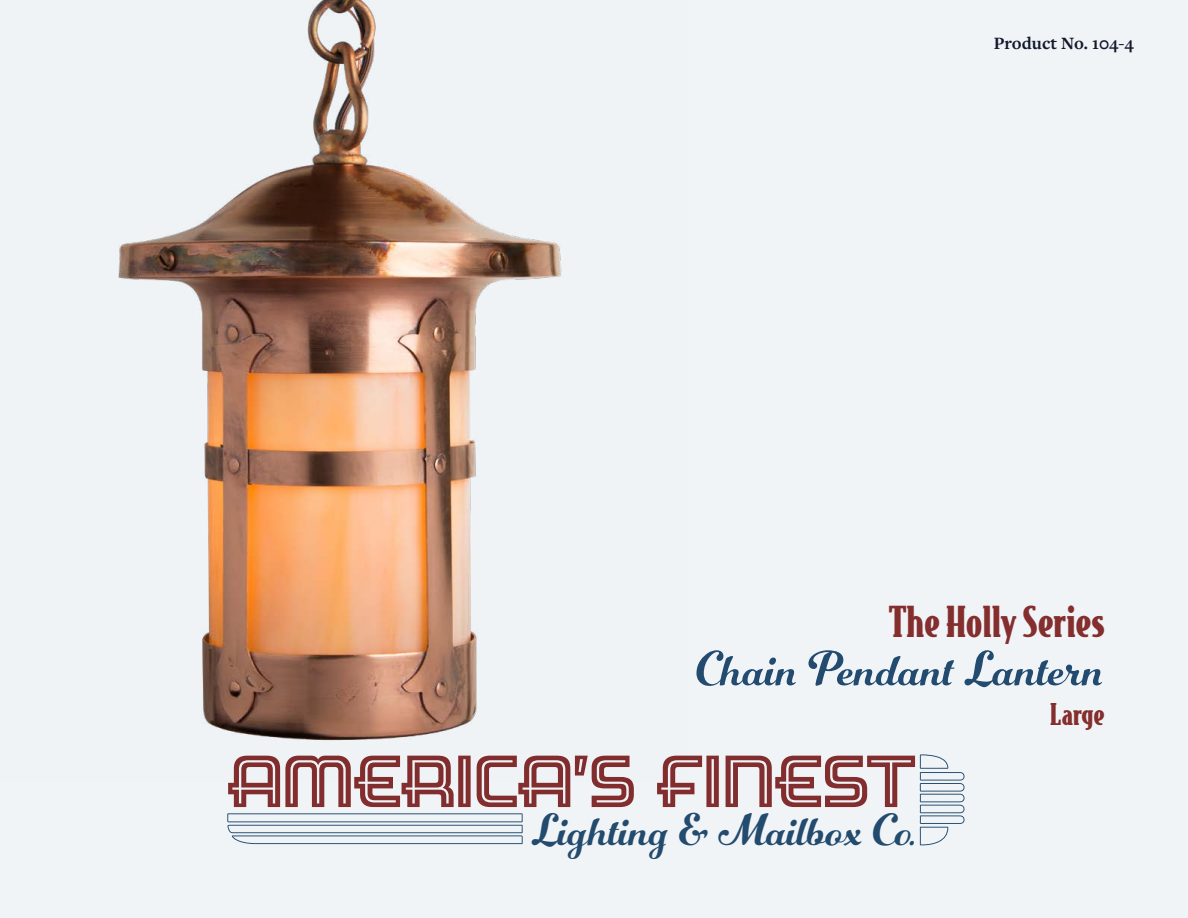
<style>
.page{position:relative;width:1188px;height:918px;background:#f1f4f7}
.page>*{position:absolute;margin:0;border:0;box-sizing:border-box;transform-origin:0 0}
.t1{font:70.8px "Hotel";letter-spacing:-.005em;color:#832e2e}
.t2{font:51px "Number Five Smooth";color:#224b6f}
.t3{font:46.95px "Number Five Smooth";color:#224b6e}
.t4{font:900 40.5px "Bodega Serif";color:#842e2e}
.t5{font:900 28.5px "Bodega Serif";color:#842e2e}
.t6{font:700 18px "Freight Text Pro";color:#131a2d}
</style>
<div class="page">
<svg style="left:227px;top:813px;width:296px;height:31px"></svg>
<svg style="left:920px;top:754px;width:45px;height:91px"></svg>
<img style="left:118px;top:0;width:444px;height:741px">
<p class="t6" style="left:994px;top:31px;width:142px">Product No. 104-4</p>
<p class="t4" style="left:889px;top:595px;width:217px">The Holly Series</p>
<p class="t2" style="left:696px;top:638px;width:410px">Chain Pendant Lantern</p>
<h1 class="t1" style="left:227px;top:744px;width:691px">AMERICA’S FINEST</h1>
<p class="t3" style="left:532px;top:801px;width:386px">Lighting &amp; Mailbox Co.</p>
<p class="t5" style="left:1050px;top:695px;width:56px">Large</p>
</div>
